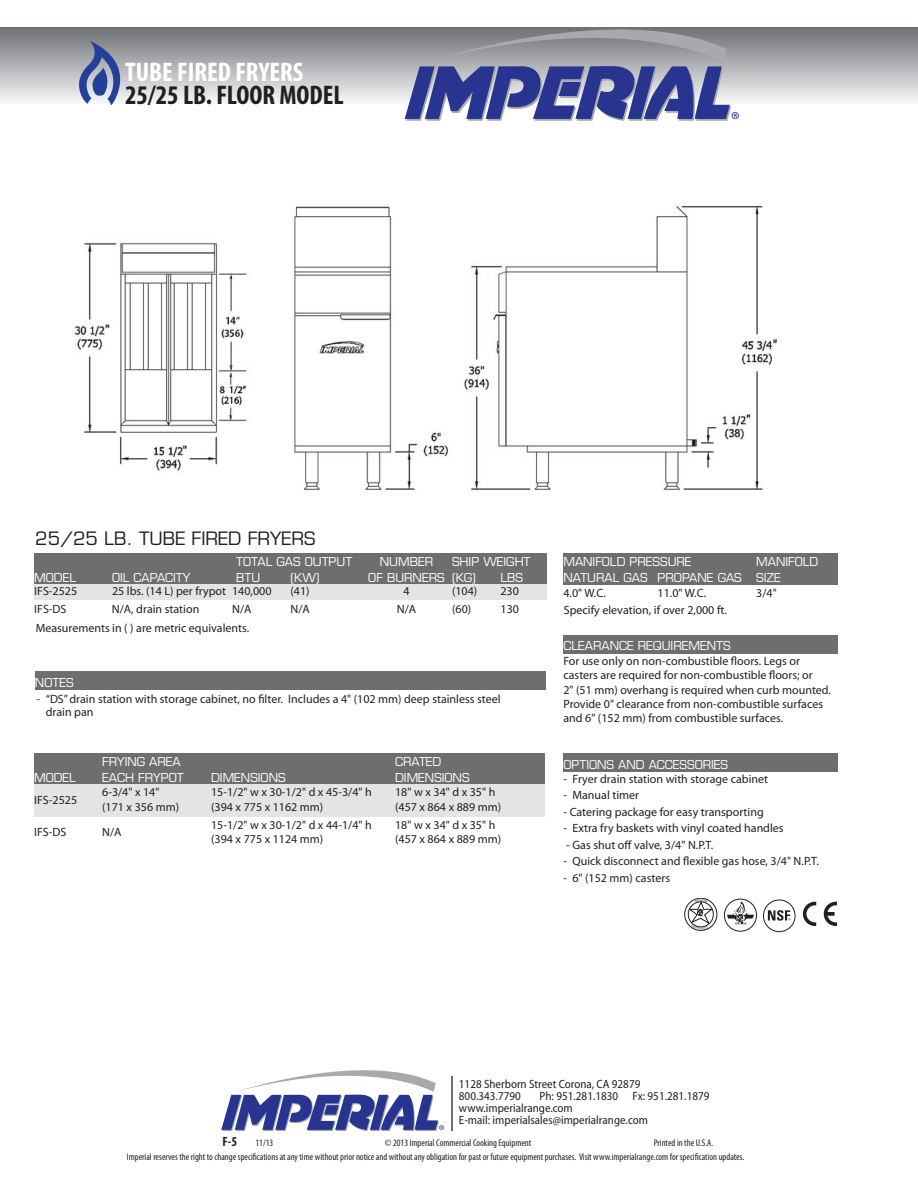
<style>
.page{position:relative;width:918px;height:1188px;background:#fff}
.page>*{position:absolute;margin:0;border:0;box-sizing:border-box;transform-origin:0 0}
.t1{font:700 condensed 27px "Myriad Pro";color:#231f20}
.t2{font:700 condensed 27px "Myriad Pro";color:#fff}
.t3{font:18px "Eurostile";color:#231f20}
.t4{font:700 condensed 13.5px "Myriad Pro";color:#231f20}
.t5{font:12px/14.4px "Myriad Pro";color:#231f20}
.t6{font:12px/15.6px "Eurostile";color:#fff}
.t7{font:semi-condensed 12px/12px "Myriad Pro";color:#231f20}
.t8{font:condensed 9.75px "Myriad Pro";color:#231f20}
</style>
<div class="page">
<svg style="left:221px;top:1070px;width:223px;height:61px"></svg>
<hr style="left:452px;top:1076px;width:1px;height:55px;background:#6d6e70">
<div style="left:0;top:28px;width:918px;height:76px;background:linear-gradient(to bottom,#6e7174,#f4f6f7)"></div>
<svg style="left:405px;top:29px;width:334px;height:92px;background:#787ea3"></svg>
<svg style="left:79px;top:41px;width:41px;height:64px;background:#7785ae"></svg>
<img style="left:74px;top:205px;width:703px;height:286px">
<div style="left:563px;top:635px;width:275px;height:18px;background:#6d6e70"></div>
<div style="left:563px;top:753px;width:275px;height:18px;background:#6d6e70"></div>
<div style="left:34px;top:753px;width:68px;height:16px;background:#6d6e70"></div>
<div style="left:102px;top:753px;width:109px;height:16px;background:#6d6e70"></div>
<div style="left:211px;top:753px;width:184px;height:16px;background:#6d6e70"></div>
<div style="left:395px;top:753px;width:150px;height:16px;background:#6d6e70"></div>
<div style="left:34px;top:769px;width:68px;height:15px;background:#6d6e70"></div>
<div style="left:102px;top:769px;width:109px;height:15px;background:#6d6e70"></div>
<div style="left:211px;top:769px;width:184px;height:15px;background:#6d6e70"></div>
<div style="left:395px;top:769px;width:150px;height:15px;background:#6d6e70"></div>
<div style="left:34px;top:784px;width:68px;height:33px;background:#e3e4e5"></div>
<div style="left:102px;top:784px;width:109px;height:33px;background:#e3e4e5"></div>
<div style="left:211px;top:784px;width:184px;height:33px;background:#e3e4e5"></div>
<div style="left:395px;top:784px;width:150px;height:33px;background:#e3e4e5"></div>
<div style="left:563px;top:553px;width:193px;height:16px;background:#6d6e70"></div>
<div style="left:756px;top:553px;width:82px;height:16px;background:#6d6e70"></div>
<div style="left:563px;top:569px;width:95px;height:16px;background:#6d6e70"></div>
<div style="left:658px;top:569px;width:98px;height:16px;background:#6d6e70"></div>
<div style="left:756px;top:569px;width:82px;height:16px;background:#6d6e70"></div>
<div style="left:35px;top:672px;width:510px;height:18px;background:#6d6e70"></div>
<div style="left:34px;top:553px;width:78px;height:16px;background:#6d6e70"></div>
<div style="left:112px;top:553px;width:120px;height:16px;background:#6d6e70"></div>
<div style="left:232px;top:553px;width:129px;height:16px;background:#6d6e70"></div>
<div style="left:361px;top:553px;width:91px;height:16px;background:#6d6e70"></div>
<div style="left:452px;top:553px;width:94px;height:16px;background:#6d6e70"></div>
<div style="left:34px;top:569px;width:78px;height:16px;background:#6d6e70"></div>
<div style="left:112px;top:569px;width:120px;height:16px;background:#6d6e70"></div>
<div style="left:232px;top:569px;width:59px;height:16px;background:#6d6e70"></div>
<div style="left:291px;top:569px;width:70px;height:16px;background:#6d6e70"></div>
<div style="left:361px;top:569px;width:91px;height:16px;background:#6d6e70"></div>
<div style="left:452px;top:569px;width:49px;height:16px;background:#6d6e70"></div>
<div style="left:501px;top:569px;width:45px;height:16px;background:#6d6e70"></div>
<div style="left:34px;top:585px;width:78px;height:15px;background:#e3e4e5"></div>
<div style="left:112px;top:585px;width:120px;height:15px;background:#e3e4e5"></div>
<div style="left:232px;top:585px;width:59px;height:15px;background:#e3e4e5"></div>
<div style="left:291px;top:585px;width:70px;height:15px;background:#e3e4e5"></div>
<div style="left:361px;top:585px;width:91px;height:15px;background:#e3e4e5"></div>
<div style="left:452px;top:585px;width:49px;height:15px;background:#e3e4e5"></div>
<div style="left:501px;top:585px;width:45px;height:15px;background:#e3e4e5"></div>
<div style="left:688px;top:902px;width:26px;height:25px;border:1px solid #231f20;border-radius:50%"></div>
<div style="left:684px;top:898px;width:33px;height:33px;border:1px solid #231f20;border-radius:50%"></div>
<svg style="left:688px;top:899px;width:25px;height:31px"></svg>
<div style="left:724px;top:899px;width:33px;height:32px;border:1px solid #231f20;border-radius:50%"></div>
<svg style="left:727px;top:901px;width:27px;height:23px"></svg>
<div style="left:763px;top:900px;width:32px;height:32px;border:1px solid #231f20;border-radius:50%"></div>
<svg style="left:768px;top:910px;width:22px;height:11px"></svg>
<svg style="left:803px;top:902px;width:13px;height:24px"></svg>
<svg style="left:824px;top:902px;width:13px;height:24px"></svg>
<h1 class="t2" style="left:125px;top:56px;width:180px">TUBE FIRED FRYERS</h1>
<h1 class="t1" style="left:125px;top:78px;width:220px">25/25 LB. FLOOR MODEL</h1>
<h2 class="t3" style="left:35px;top:531px;width:282px">25/25 LB. TUBE FIRED FRYERS</h2>
<p class="t6" style="left:236px;top:555px;width:118px">TOTAL GAS OUTPUT</p>
<p class="t6" style="left:380px;top:555px;width:55px">NUMBER</p>
<p class="t6" style="left:452px;top:555px;width:80px">SHIP WEIGHT</p>
<p class="t6" style="left:34px;top:571px;width:43px">MODEL</p>
<p class="t6" style="left:112px;top:571px;width:80px">OIL CAPACITY</p>
<p class="t6" style="left:236px;top:571px;width:26px">BTU</p>
<p class="t6" style="left:291px;top:571px;width:31px">(KW)</p>
<p class="t6" style="left:368px;top:571px;width:109px">OF BURNERS (KG)</p>
<p class="t6" style="left:501px;top:571px;width:24px">LBS</p>
<p class="t5" style="left:34px;top:585px;width:44px">IFS-2525</p>
<p class="t5" style="left:112px;top:585px;width:161px">25 lbs. (14 L) per frypot 140,000</p>
<p class="t5" style="left:291px;top:585px;width:21px">(41)</p>
<p class="t5" style="left:403px;top:585px;width:8px">4</p>
<p class="t5" style="left:452px;top:585px;width:27px">(104)</p>
<p class="t5" style="left:501px;top:585px;width:20px">230</p>
<p class="t5" style="left:34px;top:602px;width:34px">IFS-DS</p>
<p class="t5" style="left:112px;top:602px;width:89px">N/A, drain station</p>
<p class="t5" style="left:232px;top:602px;width:21px">N/A</p>
<p class="t5" style="left:291px;top:602px;width:21px">N/A</p>
<p class="t5" style="left:397px;top:602px;width:21px">N/A</p>
<p class="t5" style="left:452px;top:602px;width:21px">(60)</p>
<p class="t5" style="left:501px;top:602px;width:20px">130</p>
<p class="t5" style="left:36px;top:621px;width:215px">Measurements in ( ) are metric equivalents.</p>
<p class="t6" style="left:35px;top:676px;width:40px">NOTES</p>
<p class="t5" style="left:46px;top:693px;width:456px;line-height:13.5px;text-indent:-9px">- “DS” drain station with storage cabinet, no filter. Includes a 4" (102 mm) deep stainless steel drain pan</p>
<p class="t6" style="left:102px;top:755px;width:80px">FRYING AREA</p>
<p class="t6" style="left:395px;top:755px;width:48px">CRATED</p>
<p class="t6" style="left:34px;top:771px;width:43px">MODEL</p>
<p class="t6" style="left:102px;top:771px;width:83px">EACH FRYPOT</p>
<p class="t6" style="left:211px;top:771px;width:76px">DIMENSIONS</p>
<p class="t6" style="left:395px;top:771px;width:76px">DIMENSIONS</p>
<p class="t5" style="left:34px;top:793px;width:44px">IFS-2525</p>
<p class="t5" style="left:102px;top:786px;width:78px">6-3/4" x 14" (171 x 356 mm)</p>
<p class="t5" style="left:211px;top:786px;width:162px">15-1/2" w x 30-1/2" d x 45-3/4" h (394 x 775 x 1162 mm)</p>
<p class="t5" style="left:395px;top:786px;width:108px">18" w x 34" d x 35" h (457 x 864 x 889 mm)</p>
<p class="t5" style="left:34px;top:826px;width:34px">IFS-DS</p>
<p class="t5" style="left:102px;top:826px;width:21px">N/A</p>
<p class="t5" style="left:211px;top:819px;width:162px">15-1/2" w x 30-1/2" d x 44-1/4" h (394 x 775 x 1124 mm)</p>
<p class="t5" style="left:395px;top:819px;width:108px">18" w x 34" d x 35" h (457 x 864 x 889 mm)</p>
<p class="t6" style="left:563px;top:555px;width:256px;text-indent:193px">MANIFOLD<br>NATURAL GAS PROPANE GAS SIZE</p>
<p class="t5" style="left:563px;top:587px;width:44px">4.0" W.C.</p>
<p class="t5" style="left:658px;top:587px;width:50px">11.0" W.C.</p>
<p class="t5" style="left:756px;top:587px;width:22px">3/4"</p>
<p class="t6" style="left:563px;top:555px;width:130px">MANIFOLD PRESSURE</p>
<p class="t5" style="left:564px;top:604px;width:165px">Specify elevation, if over 2,000 ft.</p>
<p class="t6" style="left:563px;top:640px;width:169px">CLEARANCE REQUIREMENTS</p>
<p class="t5" style="left:563px;top:655px;width:269px">For use only on non-combustible floors. Legs or casters are required for non-combustible floors; or<br>2" (51 mm) overhang is required when curb mounted.<br>Provide 0" clearance from non-combustible surfaces and 6" (152 mm) from combustible surfaces.</p>
<p class="t6" style="left:563px;top:758px;width:166px">OPTIONS AND ACCESSORIES</p>
<p class="t5" style="left:563px;top:773px;width:206px">- Fryer drain station with storage cabinet</p>
<p class="t5" style="left:563px;top:789px;width:77px">- Manual timer</p>
<p class="t5" style="left:563px;top:806px;width:202px">- Catering package for easy transporting</p>
<p class="t5" style="left:563px;top:822px;width:222px">- Extra fry baskets with vinyl coated handles</p>
<p class="t5" style="left:566px;top:839px;width:149px">- Gas shut off valve, 3/4" N.P.T.</p>
<p class="t5" style="left:563px;top:855px;width:257px">- Quick disconnect and flexible gas hose, 3/4" N.P.T.</p>
<p class="t5" style="left:563px;top:872px;width:108px">- 6" (152 mm) casters</p>
<p class="t7" style="left:459px;top:1077px;width:183px">1128 Sherborn Street Corona, CA 92879<br>800.343.7790</p>
<p class="t7" style="left:459px;top:1089px;width:252px;text-indent:81px">Ph: 951.281.1830 Fx: 951.281.1879 www.imperialrange.com<br>E-mail: imperialsales@imperialrange.com</p>
<p class="t4" style="left:223px;top:1133px;width:16px">F-5</p>
<p class="t8" style="left:255px;top:1139px;width:19px">11/13</p>
<p class="t8" style="left:385px;top:1139px;width:148px">© 2013 Imperial Commercial Cooking Equipment</p>
<p class="t8" style="left:654px;top:1139px;width:61px">Printed in the U.S.A.</p>
<p class="t8" style="left:127px;top:1153px;width:619px">Imperial reserves the right to change specifications at any time without prior notice and without any obligation for past or future equipment purchases. Visit www.imperialrange.com for specification updates.</p>
</div>
